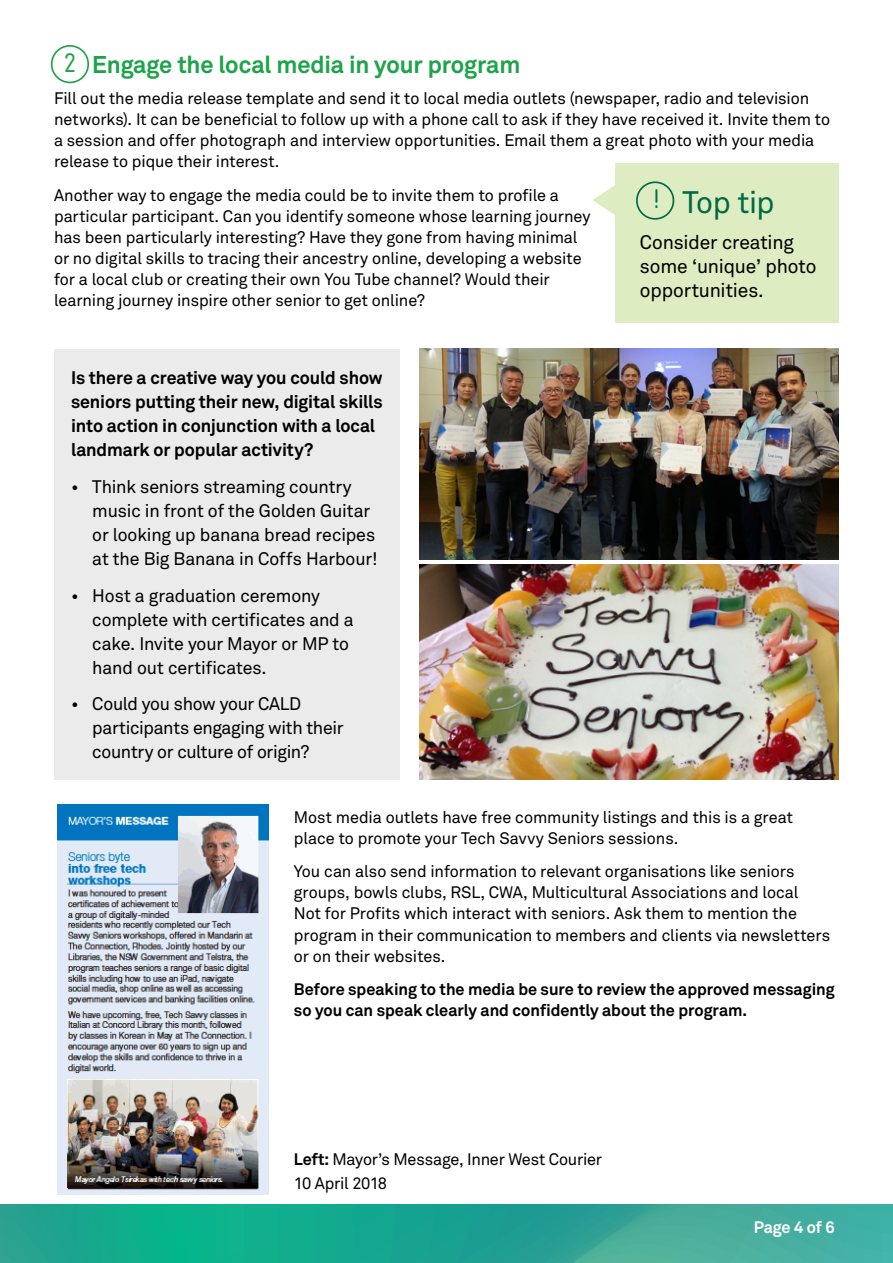
<style>
.page{position:relative;width:893px;height:1263px;background:#fff}
.page>*{position:absolute;margin:0;border:0;box-sizing:border-box;transform-origin:0 0}
.t1{font:30.75px "Telstra Akkurat";letter-spacing:-.015em;color:#006a44}
.t2{font:27px "Gravur Cond Pro Reg R Cone";color:#1ea34a}
.t3{font:27px "Gravur Cond Pro Reg R Cone";color:#006a44}
.t4{font:700 24px "Telstra Akkurat";letter-spacing:-.005em;color:#1ea34a}
.t5{font:19.5px/24px "Telstra Akkurat";letter-spacing:-.01em;color:#000}
.t6{font:18px/24px "Telstra Akkurat";letter-spacing:-.01em;color:#000}
.t7{font:700 18px/24px "Telstra Akkurat";letter-spacing:-.005em;color:#000}
.t8{font:16.5px/21px "Telstra Akkurat";letter-spacing:-.005em;color:#000}
.t9{font:700 16.5px/21px "Telstra Akkurat";color:#000}
.t10{font:700 16.5px "Telstra Akkurat";letter-spacing:-.01em;color:#fff}
.s1{font-weight:700}
</style>
<div class="page">
<svg style="left:0;top:1204px;width:893px;height:59px;background:#26a994"></svg>
<svg style="left:51px;top:45px;width:38px;height:38px"></svg>
<div style="left:615px;top:164px;width:224px;height:159px;background:#deecc1"></div>
<svg style="left:593px;top:185px;width:22px;height:30px"></svg>
<svg style="left:636px;top:181px;width:38px;height:39px"></svg>
<div style="left:54px;top:349px;width:346px;height:431px;background:#ebebec"></div>
<img style="left:420px;top:564px;width:419px;height:216px">
<img style="left:58px;top:804px;width:210px;height:391px">
<img style="left:420px;top:349px;width:419px;height:210px">
<h3 class="t2" style="left:64px;top:44px;width:13px">2</h3>
<h3 class="t4" style="left:92px;top:50px;width:430px">Engage the local media in your program</h3>
<p class="t8" style="left:54px;top:88px;width:778px">Fill out the media release template and send it to local media outlets (newspaper, radio and television networks). It can be beneficial to follow up with a phone call to ask if they have received it. Invite them to a session and offer photograph and interview opportunities. Email them a great photo with your media release to pique their interest.</p>
<p class="t8" style="left:54px;top:185px;width:538px">Another way to engage the media could be to invite them to profile a particular participant. Can you identify someone whose learning journey has been particularly interesting? Have they gone from having minimal or no digital skills to tracing their ancestry online, developing a website for a local club or creating their own You Tube channel? Would their learning journey inspire other senior to get online?</p>
<p class="t3" style="left:653px;top:180px;width:10px">!</p>
<p class="t1" style="left:682px;top:184px;width:93px">Top tip</p>
<p class="t5" style="left:640px;top:231px;width:178px">Consider creating some ‘unique’ photo opportunities.</p>
<p class="t7" style="left:71px;top:365px;width:313px">Is there a creative way you could show seniors putting their new, digital skills into action in conjunction with a local landmark or popular activity?</p>
<p class="t6" style="left:92px;top:475px;width:287px;text-indent:-21px">• Think seniors streaming country music in front of the Golden Guitar or looking up banana bread recipes at the Big Banana in Coffs Harbour!</p>
<p class="t6" style="left:92px;top:583px;width:263px;text-indent:-21px">• Host a graduation ceremony complete with certificates and a cake. Invite your Mayor or MP to hand out certificates.</p>
<p class="t6" style="left:92px;top:692px;width:253px;text-indent:-21px">• Could you show your CALD participants engaging with their country or culture of origin?</p>
<p class="t8" style="left:294px;top:806px;width:501px">Most media outlets have free community listings and this is a great place to promote your Tech Savvy Seniors sessions.</p>
<p class="t8" style="left:294px;top:861px;width:538px">You can also send information to relevant organisations like seniors groups, bowls clubs, RSL, CWA, Multicultural Associations and local<br>Not for Profits which interact with seniors. Ask them to mention the program in their communication to members and clients via newsletters or on their websites.</p>
<p class="t9" style="left:294px;top:979px;width:542px">Before speaking to the media be sure to review the approved messaging so you can speak clearly and confidently about the program.</p>
<p class="t8" style="left:294px;top:1148px;width:310px;line-height:24px"><span class="s1">Left:</span> Mayor’s Message, Inner West Courier<br>10 April 2018</p>
<p class="t10" style="left:754px;top:1217px;width:82px">Page 4 of 6</p>
</div>
